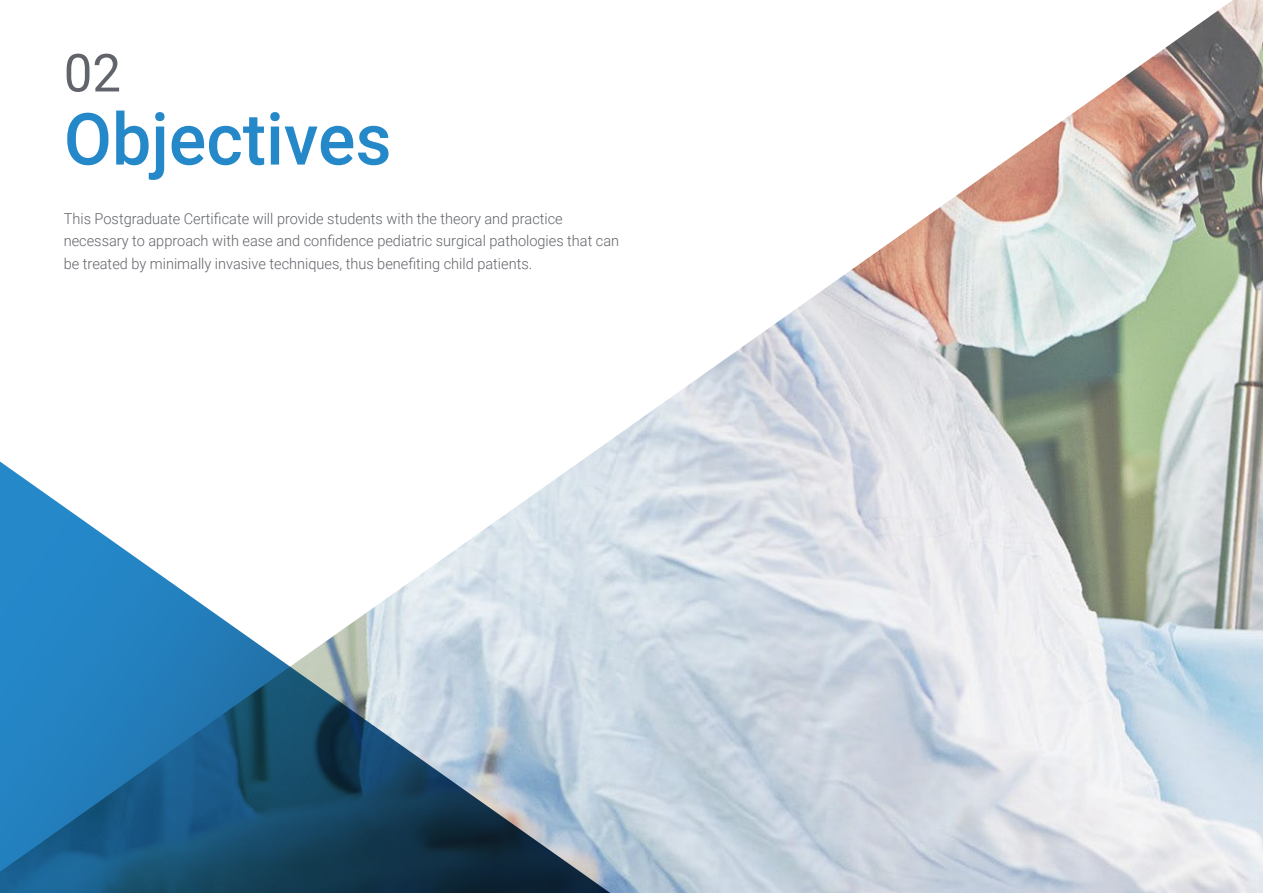
<style>
.page{position:relative;width:1263px;height:893px;background:#fff}
.page>*{position:absolute;margin:0;border:0;box-sizing:border-box;transform-origin:0 0}
.t1{font:500 72px "Roboto";color:#2488c9}
.t2{font:52.5px "Roboto";color:#61646a}
.t3{font:300 15px/22.5px "Roboto";color:#61646a}
</style>
<div class="page">
<img style="left:602px;top:0;width:661px;height:893px">
<svg style="left:0;top:446px;width:640px;height:447px"></svg>
<h2 class="t2" style="left:64px;top:36px;width:59px">02</h2>
<h1 class="t1" style="left:64px;top:89px;width:329px">Objectives</h1>
<p class="t3" style="left:64px;top:207px;width:557px">This Postgraduate Certificate will provide students with the theory and practice necessary to approach with ease and confidence pediatric surgical pathologies that can be treated by minimally invasive techniques, thus benefiting child patients.</p>
</div>
